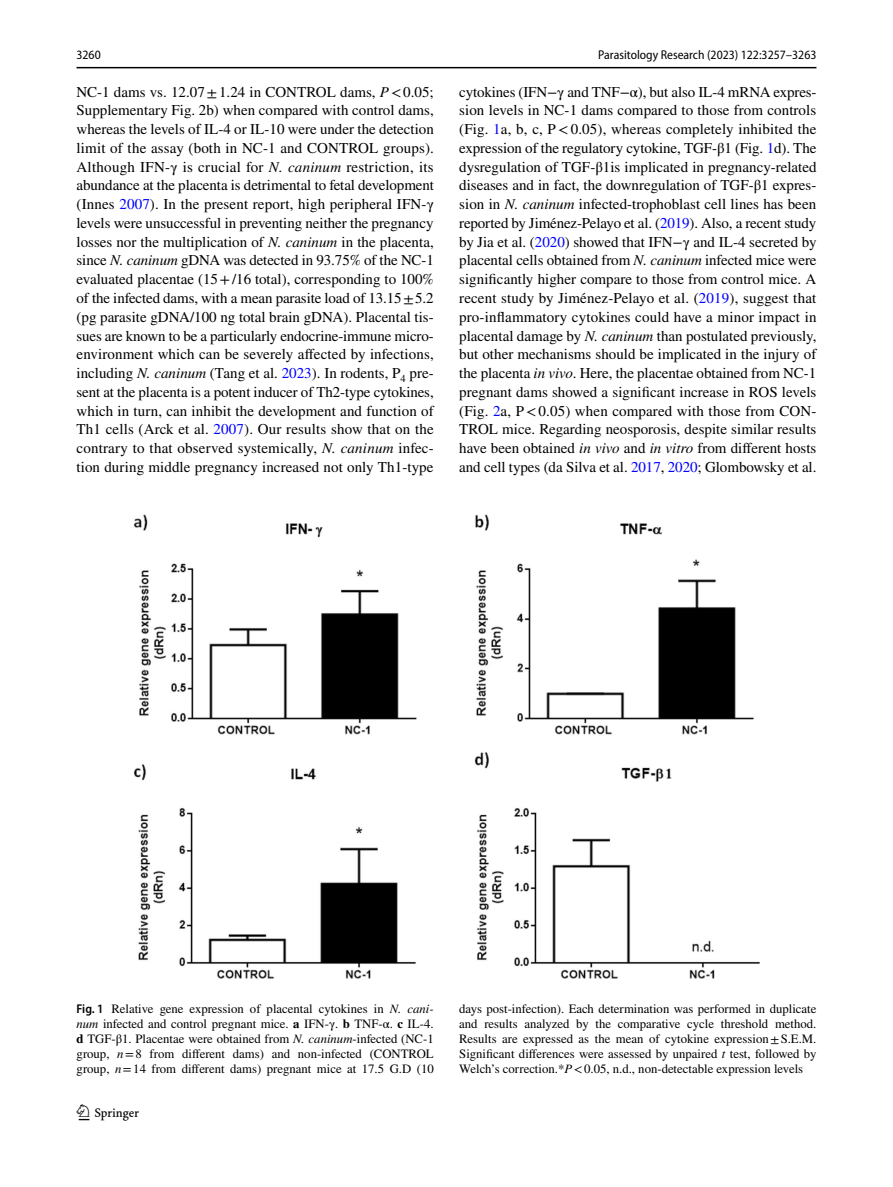
<style>
.page{position:relative;width:893px;height:1187px;background:#fff}
.page>*{position:absolute;margin:0;border:0;box-sizing:border-box;transform-origin:0 0}
.t1{font:22.5px "Springnew Regular 2";color:#000}
.t2{font:15px/18.8px "STIX";color:#000;text-align:justify}
.t3{font:12.75px/15px "STIX";color:#000;text-align:justify}
.t4{font:semi-condensed 12.75px "Myriad Pro";color:#000}
.s1{font-style:italic}
.s2{color:#00f}
.s3{font-family:"Myriad Pro";font-weight:600;font-stretch:semi-condensed}
.s4{font-weight:700}
</style>
<div class="page">
<hr style="left:77px;top:67px;width:739px;height:1px;background:#000">
<img style="left:133px;top:515px;width:627px;height:463px">
<p class="t4" style="left:77px;top:48px;width:26px">3260</p>
<p class="t4" style="left:598px;top:48px;width:220px">Parasitology Research (2023) 122:3257–3263</p>
<p class="t2" style="left:77px;top:83px;width:359px">NC-1 dams vs. 12.07±1.24 in CONTROL dams, <span class="s1">P</span>&lt;0.05; Supplementary Fig. 2b) when compared with control dams, whereas the levels of IL-4 or IL-10 were under the detection limit of the assay (both in NC-1 and CONTROL groups).<br>Although IFN-γ is crucial for <span class="s1">N. caninum</span> restriction, its abundance at the placenta is detrimental to fetal development (Innes <span class="s2">2007</span>). In the present report, high peripheral IFN-γ levels were unsuccessful in preventing neither the pregnancy losses nor the multiplication of <span class="s1">N. caninum</span> in the placenta, since <span class="s1">N. caninum</span> gDNA was detected in 93.75% of the NC-1 evaluated placentae (15+/16 total), corresponding to 100% of the infected dams, with a mean parasite load of 13.15±5.2 (pg parasite gDNA/100 ng total brain gDNA). Placental tis&shy;sues are known to be a particularly endocrine-immune micro&shy;environment which can be severely affected by infections, including <span class="s1">N. caninum</span> (Tang et al. <span class="s2">2023</span>). In rodents, P<sub>4</sub> pre&shy;sent at the placenta is a potent inducer of Th2-type cytokines, which in turn, can inhibit the development and function of Th1 cells (Arck et al. <span class="s2">2007</span>). Our results show that on the contrary to that observed systemically, <span class="s1">N. caninum</span> infec&shy;tion during middle pregnancy increased not only Th1-type</p>
<p class="t2" style="left:459px;top:83px;width:359px">cytokines (IFN−γ and TNF−α), but also IL-4 mRNA expres&shy;sion levels in NC-1 dams compared to those from controls (Fig. <span class="s2">1</span>a, b, c, P&lt;0.05), whereas completely inhibited the expression of the regulatory cytokine, TGF-β1 (Fig. <span class="s2">1</span>d). The dysregulation of TGF-β1is implicated in pregnancy-related diseases and in fact, the downregulation of TGF-β1 expres&shy;sion in <span class="s1">N. caninum</span> infected-trophoblast cell lines has been reported by Jiménez-Pelayo et al. (<span class="s2">2019</span>). Also, a recent study by Jia et al. (<span class="s2">2020</span>) showed that IFN−γ and IL-4 secreted by placental cells obtained from <span class="s1">N. caninum</span> infected mice were significantly higher compare to those from control mice. A recent study by Jiménez-Pelayo et al. (<span class="s2">2019</span>), suggest that pro-inflammatory cytokines could have a minor impact in placental damage by <span class="s1">N. caninum</span> than postulated previously, but other mechanisms should be implicated in the injury of the placenta <span class="s1">in vivo</span>. Here, the placentae obtained from NC-1 pregnant dams showed a significant increase in ROS levels (Fig. <span class="s2">2</span>a, P&lt;0.05) when compared with those from CON-TROL mice. Regarding neosporosis, despite similar results have been obtained <span class="s1">in vivo</span> and <span class="s1">in vitro</span> from different hosts and cell types (da Silva et al. <span class="s2">2017</span>, <span class="s2">2020</span>; Glombowsky et al.</p>
<p class="t3" style="left:77px;top:1002px;width:359px"><span class="s3">Fig. 1</span> Relative gene expression of placental cytokines in <span class="s1">N. cani&shy;num</span> infected and control pregnant mice. <span class="s4">a</span> IFN-γ. <span class="s4">b</span> TNF-α. <span class="s4">c</span> IL-4. <span class="s4">d</span> TGF-β1. Placentae were obtained from <span class="s1">N. caninum</span>-infected (NC-1 group, <span class="s1">n</span>=8 from different dams) and non-infected (CONTROL group, <span class="s1">n</span>=14 from different dams) pregnant mice at 17.5 G.D (10</p>
<p class="t3" style="left:459px;top:1002px;width:359px">days post-infection). Each determination was performed in duplicate and results analyzed by the comparative cycle threshold method.<br>Results are expressed as the mean of cytokine expression±S.E.M.<br>Significant differences were assessed by unpaired <span class="s1">t</span> test, followed by Welch’s correction.*<span class="s1">P</span>&lt;0.05, n.d., non-detectable expression levels</p>
<h1 class="t1" style="left:79px;top:1104px;width:62px">1 3</h1>
</div>
